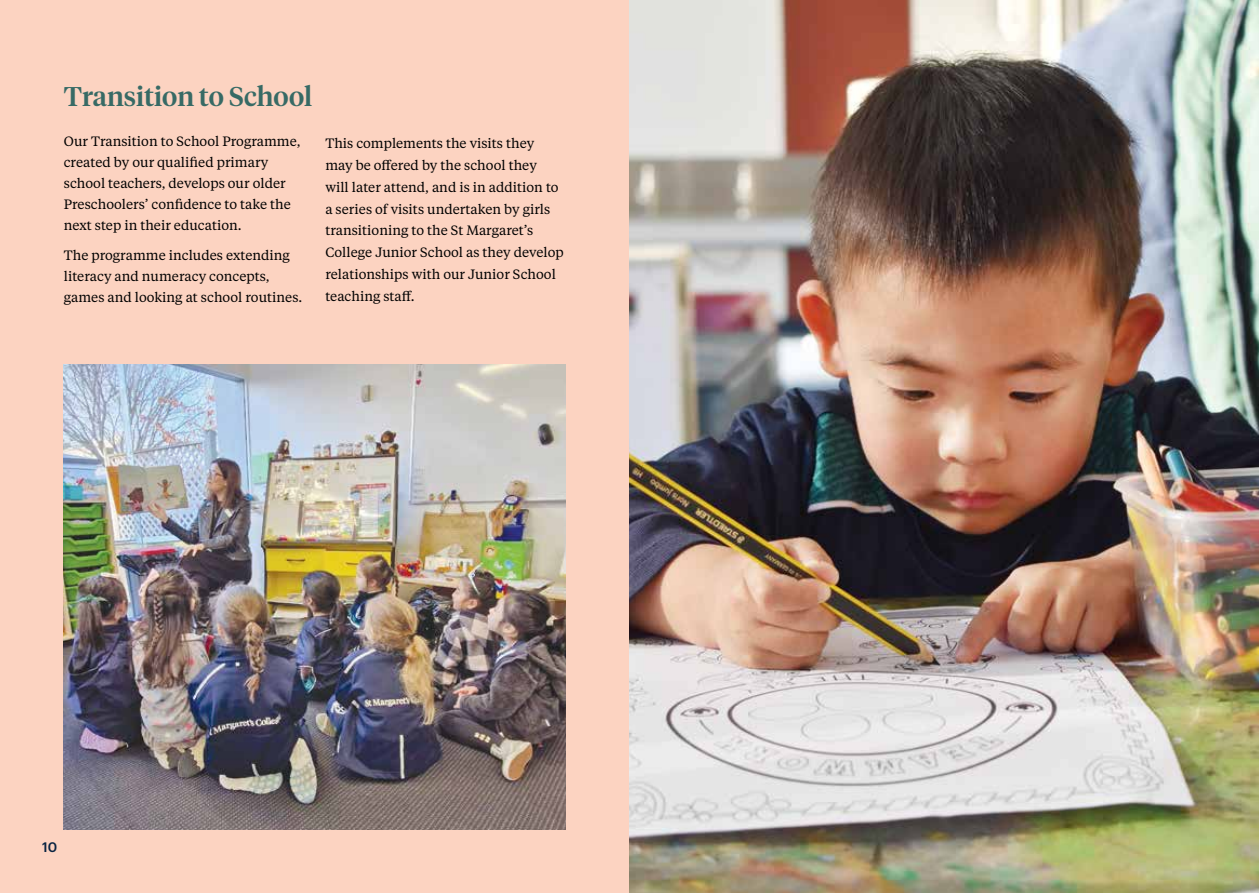
<style>
.page{position:relative;width:1259px;height:893px;background:#fff}
.page>*{position:absolute;margin:0;border:0;box-sizing:border-box;transform-origin:0 0}
.t1{font:500 27px "Tiempos Headline";color:#376a65}
.t2{font:13.5px/21.9px "Tiempos Text";color:#000}
.t3{font:500 13.5px "Graphik";color:#082341}
</style>
<div class="page">
<div style="left:0;top:0;width:629px;height:893px;background:#fcd3c1"></div>
<img style="left:629px;top:0;width:630px;height:893px">
<img style="left:64px;top:364px;width:502px;height:465px">
<h1 class="t1" style="left:64px;top:78px;width:250px">Transition to School</h1>
<p class="t2" style="left:64px;top:130px;width:238px;line-height:21px">Our Transition to School Programme, created by our qualified primary school teachers, develops our older Preschoolers’ confidence to take the next step in their education.</p>
<p class="t2" style="left:64px;top:244px;width:240px;line-height:21px">The programme includes extending literacy and numeracy concepts, games and looking at school routines.</p>
<p class="t2" style="left:325px;top:132px;width:240px">This complements the visits they may be offered by the school they will later attend, and is in addition to a series of visits undertaken by girls transitioning to the St Margaret’s College Junior School as they develop relationships with our Junior School teaching staff.</p>
<p class="t3" style="left:42px;top:837px;width:17px">10</p>
</div>
